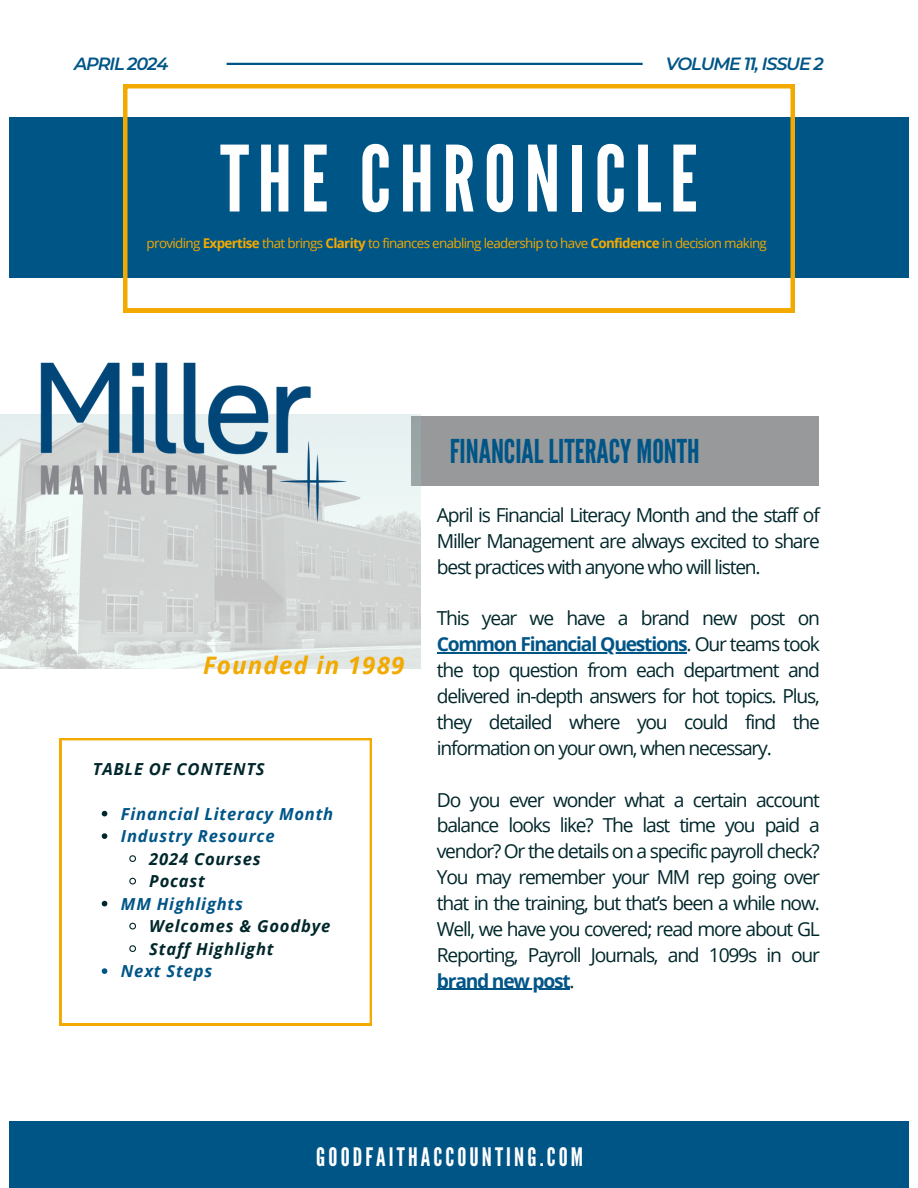
<style>
.page{position:relative;width:918px;height:1188px;background:#fff}
.page>*{position:absolute;margin:0;border:0;box-sizing:border-box;transform-origin:0 0}
.t1{font:91.05px "League Gothic";letter-spacing:.095em;color:#fff}
.t2{font:32.85px "League Gothic";color:#005587}
.t3{font:25.35px "League Gothic";letter-spacing:.125em;color:#fff}
.t4{font:italic 700 24.15px "Open Sans";letter-spacing:.05em;color:#f2a900}
.t5{font:19.2px/25.8px "Open Sans";letter-spacing:-.065em;color:#00272b;text-align:justify}
.t6{font:700 19.2px "Open Sans";letter-spacing:-.065em;color:#005587}
.t7{font:italic 600 17.7px "Montserrat";letter-spacing:-.065em;color:#005587}
.t8{font:italic 700 16.65px/22.5px "Open Sans";letter-spacing:.05em;color:#00272b}
.t9{font:italic 700 16.65px/22.5px "Open Sans";letter-spacing:.045em;color:#005587}
.t10{font:13.35px "Open Sans";letter-spacing:-.045em;color:#f2a900}
.s1{font-weight:700}
.s2{font-weight:700;color:#005587}
.s3{font-weight:400;color:#00272b}
</style>
<div class="page">
<div style="left:9px;top:117px;width:900px;height:161px;background:#005587"></div>
<svg style="left:123px;top:84px;width:672px;height:228px"></svg>
<hr style="left:227px;top:63px;width:416px;height:2px;background:#005587">
<div style="left:411px;top:416px;width:408px;height:70px;background:#97999b"></div>
<img style="left:0;top:414px;width:420px;height:254px">
<svg style="left:60px;top:738px;width:312px;height:287px"></svg>
<div style="left:9px;top:1121px;width:900px;height:67px;background:#005587"></div>
<img style="left:8px;top:362px;width:371px;height:191px">
<hr style="left:437px;top:652px;width:250px;height:2px;background:#005587">
<hr style="left:437px;top:989px;width:133px;height:1px;background:#005587">
<svg style="left:102px;top:811px;width:5px;height:5px"></svg>
<svg style="left:102px;top:833px;width:5px;height:6px"></svg>
<svg style="left:128px;top:854px;width:9px;height:9px"></svg>
<svg style="left:128px;top:877px;width:9px;height:8px"></svg>
<svg style="left:102px;top:901px;width:5px;height:5px"></svg>
<svg style="left:128px;top:922px;width:9px;height:8px"></svg>
<svg style="left:128px;top:944px;width:9px;height:9px"></svg>
<svg style="left:102px;top:968px;width:5px;height:6px"></svg>
<p class="t7" style="left:74px;top:53px;width:96px">APRIL 2024</p>
<h5 class="t7" style="left:666px;top:53px;width:160px">VOLUME 11, ISSUE 2</h5>
<h1 class="t1" style="left:220px;top:126px;width:479px">THE CHRONICLE</h1>
<p class="t10" style="left:147px;top:234px;width:622px">providing <span class="s1">Expertise</span> that brings <span class="s1">Clarity</span> to finances enabling leadership to have <span class="s1">Confidence</span> in decision making</p>
<p class="t4" style="left:203px;top:648px;width:203px">Founded in 1989</p>
<p class="t8" style="left:93px;top:757px;width:174px">TABLE OF CONTENTS</p>
<p class="t9" style="left:121px;top:802px;width:214px">Financial Literacy Month<br>Industry Resource</p>
<p class="t8" style="left:149px;top:847px;width:113px">2024 Courses<br>Pocast</p>
<p class="t9" style="left:121px;top:892px;width:124px">MM Highlights</p>
<p class="t8" style="left:149px;top:915px;width:183px">Welcomes &amp; Goodbye<br>Staff Highlight</p>
<p class="t9" style="left:121px;top:960px;width:93px">Next Steps</p>
<p class="t2" style="left:450px;top:433px;width:252px">FINANCIAL LITERACY MONTH</p>
<h4 class="t5" style="left:437px;top:502px;width:385px">April is Financial Literacy Month and the staff of Miller Management are always excited to share best practices with anyone who will listen.</h4>
<h2 class="t5" style="left:437px;top:605px;width:385px">This year we have a brand new post on</h2>
<h6 class="t5" style="left:437px;top:631px;width:385px"><span class="s2">Common Financial Questions</span>. Our teams took the top question from each department and delivered in-depth answers for hot topics. Plus, they detailed where you could find the information on your own, when necessary.</h6>
<h6 class="t5" style="left:437px;top:786px;width:385px">Do you ever wonder what a certain account</h6>
<h6 class="t5" style="left:437px;top:812px;width:385px">balance looks like? The last time you paid a vendor? Or the details on a specific payroll check?<br>You may remember your MM rep going over that in the training, but that’s been a while now.<br>Well, we have you covered; read more about GL Reporting, Payroll Journals, and 1099s in our</h6>
<h6 class="t6" style="left:437px;top:967px;width:139px">brand new post<span class="s3">.</span></h6>
<h3 class="t3" style="left:316px;top:1142px;width:268px">GOODFAITHACCOUNTING.COM</h3>
</div>
